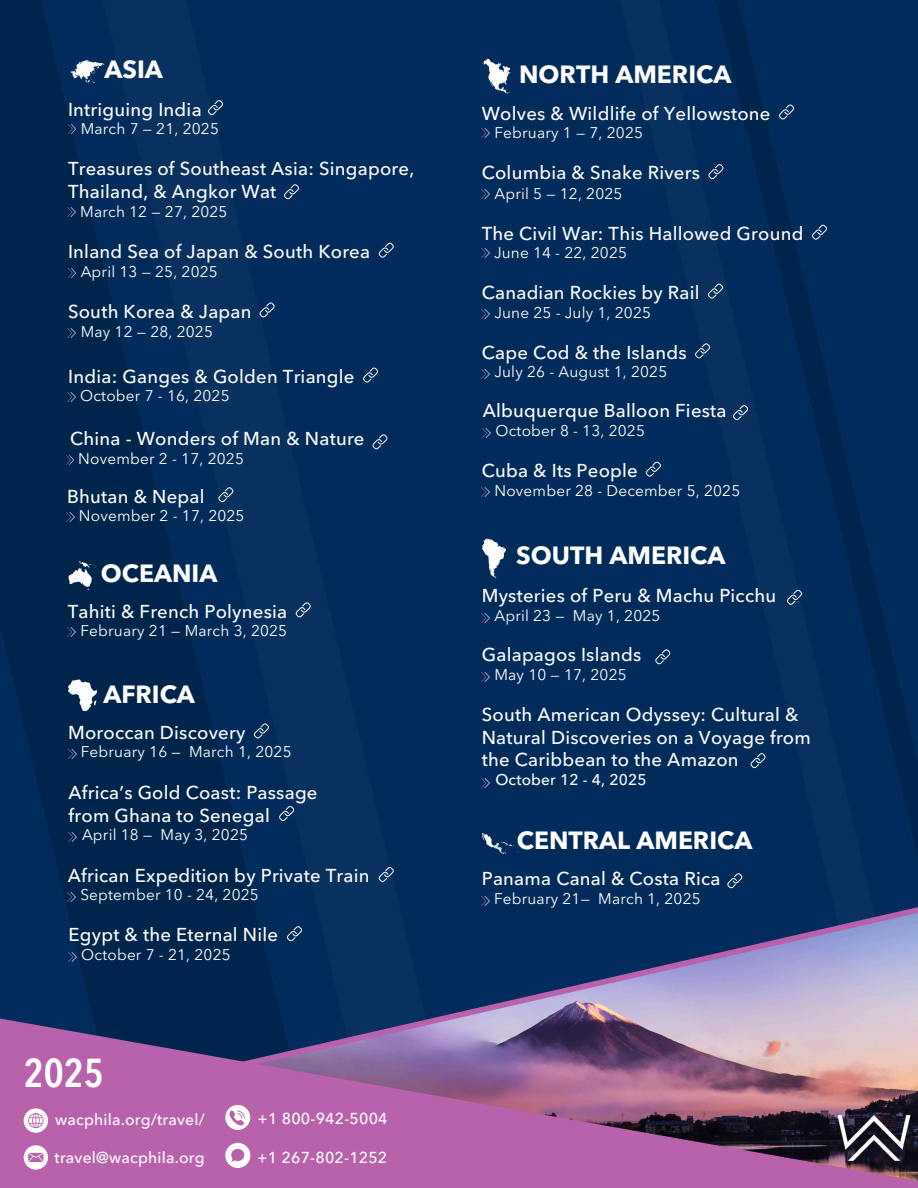
<style>
.page{position:relative;width:918px;height:1188px;background:#fff}
.page>*{position:absolute;margin:0;border:0;box-sizing:border-box;transform-origin:0 0}
.t1{font:600 condensed 40.05px "Avenir Next LT Pro";color:#fff}
.t2{font:700 24.75px "Avenir Next LT Pro";color:#fff}
.t3{font:500 18.45px/23.1px "Avenir Next LT Pro";letter-spacing:.015em;color:#fff}
.t4{font:500 15.75px "Avenir Next LT Pro";letter-spacing:.015em;color:#fff}
.t5{font:500 15.45px "Avenir Next LT Pro";letter-spacing:.015em;color:#fff}
.t6{font:15.3px "Avenir Next LT Pro";letter-spacing:.015em;color:#fff}
</style>
<div class="page">
<img style="left:0;top:0;width:918px;height:880px">
<svg style="left:0;top:1135px;width:918px;height:53px;background:#ab5c9f"></svg>
<svg style="left:0;top:880px;width:918px;height:255px;background:#595480"></svg>
<svg style="left:70px;top:60px;width:34px;height:24px"></svg>
<svg style="left:68px;top:124px;width:8px;height:9px"></svg>
<svg style="left:68px;top:208px;width:8px;height:9px"></svg>
<svg style="left:68px;top:269px;width:8px;height:9px"></svg>
<svg style="left:68px;top:329px;width:8px;height:9px"></svg>
<svg style="left:68px;top:393px;width:8px;height:9px"></svg>
<svg style="left:67px;top:512px;width:8px;height:9px"></svg>
<svg style="left:68px;top:680px;width:29px;height:31px"></svg>
<svg style="left:68px;top:750px;width:8px;height:9px"></svg>
<svg style="left:68px;top:893px;width:8px;height:9px"></svg>
<svg style="left:68px;top:832px;width:8px;height:9px"></svg>
<svg style="left:68px;top:561px;width:29px;height:30px"></svg>
<svg style="left:68px;top:628px;width:8px;height:9px"></svg>
<svg style="left:208px;top:100px;width:15px;height:15px"></svg>
<svg style="left:284px;top:184px;width:15px;height:16px"></svg>
<svg style="left:378px;top:242px;width:16px;height:16px"></svg>
<svg style="left:259px;top:302px;width:16px;height:16px"></svg>
<svg style="left:363px;top:367px;width:15px;height:16px"></svg>
<svg style="left:66px;top:455px;width:8px;height:9px"></svg>
<svg style="left:372px;top:434px;width:16px;height:16px"></svg>
<svg style="left:295px;top:602px;width:16px;height:16px"></svg>
<svg style="left:254px;top:723px;width:15px;height:16px"></svg>
<svg style="left:279px;top:806px;width:15px;height:15px"></svg>
<svg style="left:378px;top:867px;width:16px;height:15px"></svg>
<svg style="left:69px;top:953px;width:7px;height:9px"></svg>
<svg style="left:287px;top:926px;width:15px;height:16px"></svg>
<svg style="left:24px;top:1108px;width:24px;height:25px"></svg>
<svg style="left:225px;top:1105px;width:25px;height:25px"></svg>
<svg style="left:24px;top:1145px;width:24px;height:25px"></svg>
<div style="left:225px;top:1143px;width:25px;height:25px;background:#fff;border-radius:50%"></div>
<svg style="left:231px;top:1149px;width:13px;height:13px"></svg>
<img style="left:836px;top:1113px;width:75px;height:49px">
<svg style="left:482px;top:129px;width:8px;height:9px"></svg>
<svg style="left:779px;top:104px;width:15px;height:16px"></svg>
<svg style="left:482px;top:59px;width:29px;height:35px"></svg>
<svg style="left:482px;top:190px;width:8px;height:9px"></svg>
<svg style="left:708px;top:164px;width:16px;height:15px"></svg>
<svg style="left:482px;top:249px;width:8px;height:9px"></svg>
<svg style="left:812px;top:224px;width:15px;height:16px"></svg>
<svg style="left:482px;top:309px;width:8px;height:9px"></svg>
<svg style="left:708px;top:283px;width:15px;height:16px"></svg>
<svg style="left:482px;top:370px;width:8px;height:9px"></svg>
<svg style="left:695px;top:343px;width:15px;height:16px"></svg>
<svg style="left:482px;top:488px;width:8px;height:9px"></svg>
<svg style="left:646px;top:461px;width:15px;height:16px"></svg>
<svg style="left:483px;top:428px;width:8px;height:9px"></svg>
<svg style="left:733px;top:405px;width:15px;height:15px"></svg>
<svg style="left:482px;top:538px;width:24px;height:39px"></svg>
<svg style="left:482px;top:613px;width:8px;height:9px"></svg>
<svg style="left:787px;top:589px;width:15px;height:16px"></svg>
<svg style="left:482px;top:673px;width:8px;height:9px"></svg>
<svg style="left:655px;top:649px;width:16px;height:16px"></svg>
<svg style="left:482px;top:833px;width:38px;height:22px"></svg>
<svg style="left:482px;top:896px;width:8px;height:9px"></svg>
<svg style="left:727px;top:873px;width:16px;height:16px"></svg>
<svg style="left:750px;top:753px;width:16px;height:15px"></svg>
<svg style="left:482px;top:778px;width:8px;height:9px"></svg>
<svg style="left:218px;top:487px;width:16px;height:16px"></svg>
<p class="t2" style="left:104px;top:59px;width:60px">ASIA</p>
<p class="t3" style="left:68px;top:99px;width:135px">Intriguing India</p>
<p class="t6" style="left:81px;top:122px;width:140px">March 7 — 21, 2025</p>
<h2 class="t3" style="left:68px;top:159px;width:348px">Treasures of Southeast Asia: Singapore,<br>Thailand, &amp; Angkor Wat</h2>
<p class="t6" style="left:80px;top:205px;width:149px">March 12 — 27, 2025</p>
<p class="t3" style="left:68px;top:242px;width:304px">Inland Sea of Japan &amp; South Korea</p>
<p class="t6" style="left:81px;top:265px;width:139px">April 13 — 25, 2025</p>
<p class="t3" style="left:68px;top:302px;width:185px">South Korea &amp; Japan</p>
<p class="t6" style="left:81px;top:325px;width:134px">May 12 — 28, 2025</p>
<p class="t3" style="left:68px;top:367px;width:288px">India: Ganges &amp; Golden Triangle</p>
<p class="t6" style="left:80px;top:390px;width:151px">October 7 - 16, 2025</p>
<p class="t3" style="left:70px;top:429px;width:296px">China - Wonders of Man &amp; Nature</p>
<p class="t6" style="left:78px;top:453px;width:167px">November 2 - 17, 2025</p>
<p class="t3" style="left:67px;top:486px;width:139px">Bhutan &amp; Nepal</p>
<h2 class="t6" style="left:79px;top:510px;width:167px">November 2 - 17, 2025</h2>
<p class="t2" style="left:101px;top:563px;width:118px">OCEANIA</p>
<p class="t3" style="left:68px;top:601px;width:221px">Tahiti &amp; French Polynesia</p>
<p class="t6" style="left:80px;top:624px;width:208px">February 21 — March 3, 2025</p>
<p class="t2" style="left:103px;top:684px;width:93px">AFRICA</p>
<p class="t3" style="left:68px;top:722px;width:179px">Moroccan Discovery</p>
<p class="t6" style="left:81px;top:746px;width:212px">February 16 — March 1, 2025</p>
<p class="t3" style="left:69px;top:782px;width:250px">Africa’s Gold Coast: Passage from Ghana to Senegal</p>
<p class="t6" style="left:82px;top:829px;width:168px">April 18 — May 3, 2025</p>
<p class="t3" style="left:68px;top:866px;width:303px">African Expedition by Private Train</p>
<p class="t6" style="left:80px;top:889px;width:180px">September 10 - 24, 2025</p>
<p class="t3" style="left:69px;top:925px;width:211px">Egypt &amp; the Eternal Nile</p>
<p class="t6" style="left:81px;top:949px;width:151px">October 7 - 21, 2025</p>
<p class="t1" style="left:24px;top:1057px;width:82px">2025</p>
<p class="t4" style="left:55px;top:1113px;width:151px">wacphila.org/travel/</p>
<p class="t4" style="left:257px;top:1112px;width:132px">+1 800-942-5004</p>
<p class="t4" style="left:55px;top:1151px;width:152px">travel@wacphila.org</p>
<p class="t4" style="left:257px;top:1151px;width:132px">+1 267-802-1252</p>
<p class="t2" style="left:519px;top:64px;width:214px">NORTH AMERICA</p>
<p class="t3" style="left:482px;top:104px;width:290px">Wolves &amp; Wildlife of Yellowstone</p>
<p class="t6" style="left:494px;top:127px;width:150px">February 1 — 7, 2025</p>
<p class="t3" style="left:482px;top:163px;width:220px">Columbia &amp; Snake Rivers</p>
<p class="t6" style="left:494px;top:188px;width:130px">April 5 — 12, 2025</p>
<p class="t3" style="left:482px;top:224px;width:323px">The Civil War: This Hallowed Ground</p>
<p class="t6" style="left:494px;top:247px;width:135px">June 14 - 22, 2025</p>
<p class="t3" style="left:482px;top:283px;width:219px">Canadian Rockies by Rail</p>
<p class="t6" style="left:494px;top:306px;width:158px">June 25 - July 1, 2025</p>
<p class="t3" style="left:482px;top:342px;width:206px">Cape Cod &amp; the Islands</p>
<p class="t6" style="left:494px;top:366px;width:174px">July 26 - August 1, 2025</p>
<p class="t3" style="left:483px;top:401px;width:245px">Albuquerque Balloon Fiesta</p>
<p class="t6" style="left:496px;top:424px;width:151px">October 8 - 13, 2025</p>
<p class="t3" style="left:482px;top:461px;width:158px">Cuba &amp; Its People</p>
<p class="t6" style="left:494px;top:484px;width:247px">November 28 - December 5, 2025</p>
<p class="t2" style="left:516px;top:546px;width:211px">SOUTH AMERICA</p>
<p class="t3" style="left:482px;top:586px;width:296px">Mysteries of Peru &amp; Machu Picchu</p>
<p class="t6" style="left:494px;top:609px;width:168px">April 23 — May 1, 2025</p>
<p class="t3" style="left:482px;top:645px;width:161px">Galapagos Islands</p>
<p class="t6" style="left:494px;top:669px;width:134px">May 10 — 17, 2025</p>
<p class="t3" style="left:482px;top:705px;width:331px;line-height:22.5px">South American Odyssey: Cultural &amp;<br>Natural Discoveries on a Voyage from the Caribbean to the Amazon</p>
<p class="t5" style="left:495px;top:774px;width:153px">October 12 - 4, 2025</p>
<p class="t2" style="left:517px;top:831px;width:237px">CENTRAL AMERICA</p>
<p class="t3" style="left:482px;top:869px;width:240px">Panama Canal &amp; Costa Rica</p>
<p class="t6" style="left:494px;top:892px;width:208px">February 21— March 1, 2025</p>
</div>
